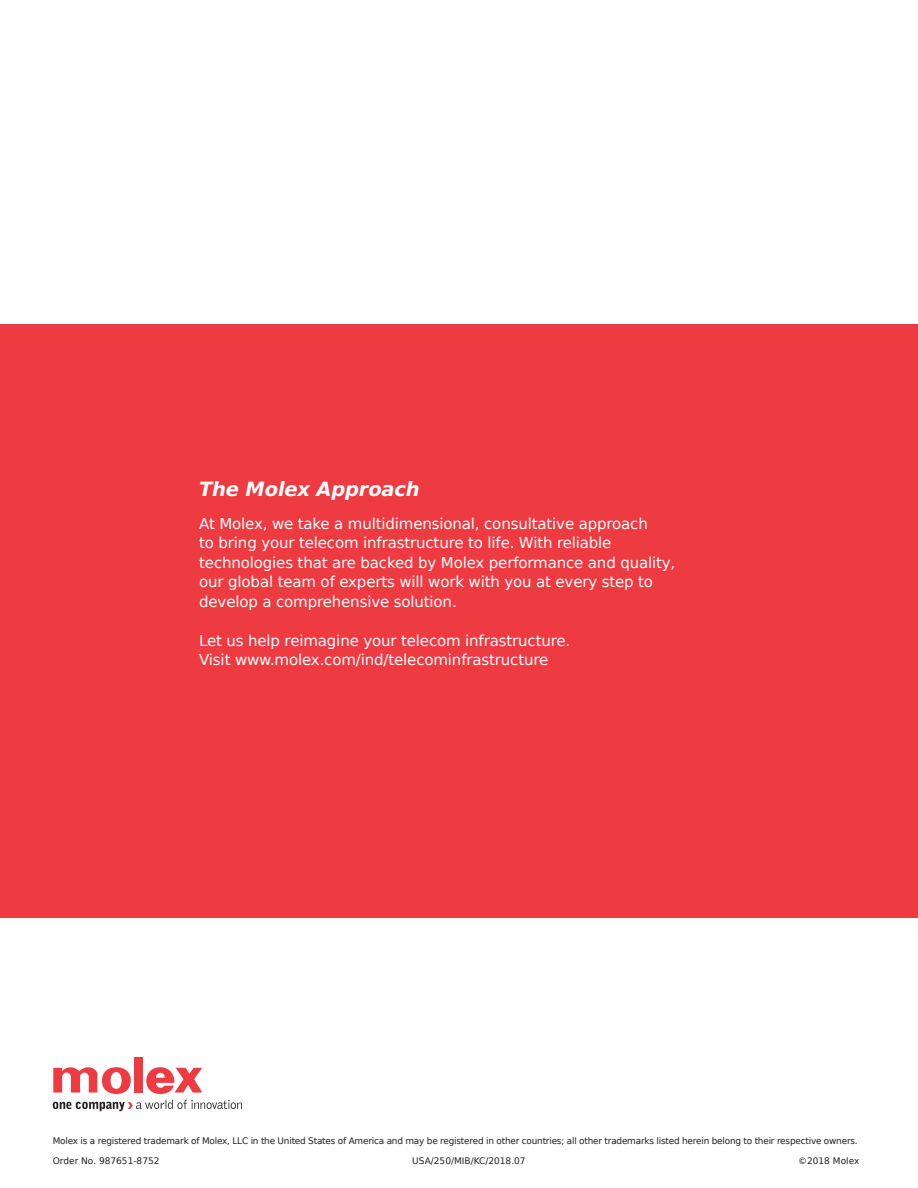
<style>
.page{position:relative;width:918px;height:1188px;background:#fff}
.page>*{position:absolute;margin:0;border:0;box-sizing:border-box;transform-origin:0 0}
.t1{font:italic 700 19.5px "Bitstream Vera Sans";letter-spacing:-.01em;color:#fff}
.t2{font:15px/19.5px "Bitstream Vera Sans";letter-spacing:-.01em;color:#fff}
.t3{font:9px "Bitstream Vera Sans";letter-spacing:-.025em;color:#231f20}
.t4{font:9px "Bitstream Vera Sans";color:#231f20}
</style>
<div class="page">
<div style="left:0;top:324px;width:918px;height:594px;background:#ee3a41"></div>
<div style="left:134px;top:1057px;width:9px;height:36px;background:#ee3a41"></div>
<svg style="left:53px;top:1067px;width:78px;height:27px"></svg>
<svg style="left:146px;top:1067px;width:56px;height:27px"></svg>
<svg style="left:53px;top:1100px;width:189px;height:11px"></svg>
<p class="t1" style="left:199px;top:478px;width:222px">The Molex Approach</p>
<p class="t2" style="left:199px;top:514px;width:478px">At Molex, we take a multidimensional, consultative approach<br>to bring your telecom infrastructure to life. With reliable technologies that are backed by Molex performance and quality, our global team of experts will work with you at every step to develop a comprehensive solution.</p>
<p class="t2" style="left:199px;top:631px;width:373px">Let us help reimagine your telecom infrastructure.<br>Visit www.molex.com/ind/telecominfrastructure</p>
<p class="t3" style="left:53px;top:1135px;width:806px">Molex is a registered trademark of Molex, LLC in the United States of America and may be registered in other countries; all other trademarks listed herein belong to their respective owners.</p>
<p class="t4" style="left:53px;top:1155px;width:108px">Order No. 987651-8752</p>
<p class="t4" style="left:412px;top:1155px;width:115px">USA/250/MIB/KC/2018.07</p>
<p class="t4" style="left:798px;top:1155px;width:63px">©2018 Molex</p>
</div>
